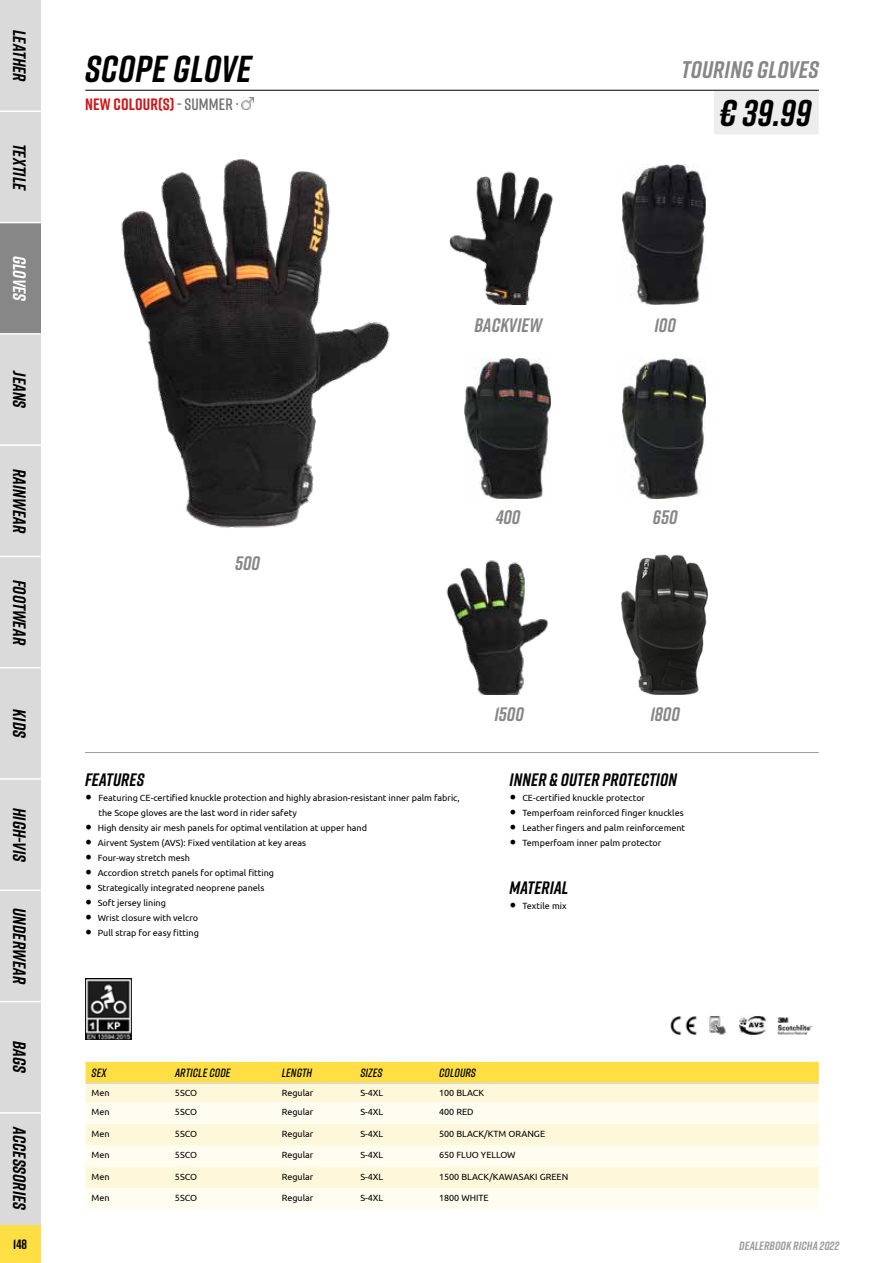
<style>
.page{position:relative;width:893px;height:1263px;background:#fff}
.page>*{position:absolute;margin:0;border:0;box-sizing:border-box;transform-origin:0 0}
.t1{font:italic 700 37.5px "Rift";letter-spacing:.01em;color:#000}
.t2{font:italic 700 37.2px "Rift";color:#000}
.t3{font:italic 700 24px "Rift";letter-spacing:.01em;color:#878787}
.t4{font:italic 700 19.5px "Rift";color:#878787}
.t5{font:italic 700 18px "Rift";letter-spacing:.01em;color:#000}
.t6{font:italic 700 18px "Rift";color:#fff}
.t7{font:700 16.5px "Rift";letter-spacing:.01em;color:#cd1719}
.t8{font:700 13.5px "Rift";color:#000}
.t9{font:italic 600 12px "Rift";letter-spacing:.01em;color:#000}
.t10{font:italic 700 12px "Rift";letter-spacing:.01em;color:#9d9d9c}
.t11{font:9px/15px "Ubuntu";color:#020203}
.t12{font:9px "Ubuntu";color:#000}
.s1{font-weight:600;color:#706f6f}
.s2{color:#ededed}
.s3{font-family:"Minion Pro";font-size:18px;color:#000}
</style>
<div class="page">
<div style="left:0;top:1224px;width:40px;height:39px;background:#ffdf43"></div>
<div style="left:0;top:0;width:40px;height:111px;background:#dadada"></div>
<div style="left:0;top:111px;width:40px;height:112px;background:#dadada"></div>
<div style="left:0;top:223px;width:40px;height:111px;background:#878787"></div>
<div style="left:0;top:334px;width:40px;height:111px;background:#dadada"></div>
<div style="left:0;top:445px;width:40px;height:111px;background:#dadada"></div>
<div style="left:0;top:556px;width:40px;height:112px;background:#dadada"></div>
<div style="left:0;top:668px;width:40px;height:111px;background:#dadada"></div>
<div style="left:0;top:779px;width:40px;height:111px;background:#dadada"></div>
<div style="left:0;top:890px;width:40px;height:111px;background:#dadada"></div>
<div style="left:0;top:1001px;width:40px;height:112px;background:#dadada"></div>
<div style="left:0;top:1113px;width:40px;height:111px;background:#dadada"></div>
<hr style="left:0;top:111px;width:41px;height:1px;background:#fff">
<hr style="left:0;top:222px;width:41px;height:1px;background:#fff">
<hr style="left:0;top:333px;width:41px;height:2px;background:#fff">
<hr style="left:0;top:444px;width:41px;height:2px;background:#fff">
<hr style="left:0;top:556px;width:41px;height:1px;background:#fff">
<hr style="left:0;top:667px;width:41px;height:1px;background:#fff">
<hr style="left:0;top:778px;width:41px;height:2px;background:#fff">
<hr style="left:0;top:889px;width:41px;height:2px;background:#fff">
<hr style="left:0;top:1001px;width:41px;height:1px;background:#fff">
<hr style="left:0;top:1112px;width:41px;height:1px;background:#fff">
<img style="left:121px;top:159px;width:269px;height:369px">
<hr style="left:85px;top:90px;width:734px;height:1px;background:#000">
<svg style="left:241px;top:97px;width:13px;height:13px"></svg>
<hr style="left:85px;top:752px;width:734px;height:1px;background:#9d9d9c">
<svg style="left:670px;top:1015px;width:143px;height:20px"></svg>
<div style="left:714px;top:91px;width:105px;height:43px;background:#ededed"></div>
<img style="left:449px;top:171px;width:104px;height:133px">
<img style="left:464px;top:358px;width:86px;height:140px">
<img style="left:622px;top:165px;width:84px;height:139px">
<img style="left:623px;top:358px;width:83px;height:140px">
<img style="left:621px;top:555px;width:86px;height:140px">
<img style="left:446px;top:560px;width:103px;height:135px">
<img style="left:85px;top:979px;width:47px;height:60px">
<div style="left:86px;top:1062px;width:733px;height:20px;background:#ffdf43"></div>
<div style="left:86px;top:1084px;width:733px;height:18px;background:#fff7da"></div>
<svg style="left:86px;top:1102px;width:733px;height:107px;fill:#fffcf0"></svg>
<hr style="left:86px;top:1082px;width:83px;height:2px;background:#dadada">
<hr style="left:169px;top:1082px;width:107px;height:2px;background:#dadada">
<hr style="left:276px;top:1082px;width:78px;height:2px;background:#dadada">
<hr style="left:354px;top:1082px;width:79px;height:2px;background:#dadada">
<hr style="left:433px;top:1082px;width:386px;height:2px;background:#dadada">
<h3 class="t5" style="left:32px;top:30px;width:54px;rotate:90deg">LEATHER</h3>
<h3 class="t5" style="left:32px;top:144px;width:49px;rotate:90deg">TEXTILE</h3>
<h3 class="t6" style="left:32px;top:256px;width:47px;rotate:90deg">GLOVES</h3>
<h3 class="t5" style="left:32px;top:371px;width:39px;rotate:90deg">JEANS</h3>
<h3 class="t5" style="left:32px;top:469px;width:66px;rotate:90deg">RAINWEAR</h3>
<h3 class="t5" style="left:32px;top:579px;width:67px;rotate:90deg">FOOTWEAR</h3>
<h3 class="t5" style="left:32px;top:709px;width:30px;rotate:90deg">KIDS</h3>
<h3 class="t5" style="left:32px;top:808px;width:56px;rotate:90deg">HIGH-VIS</h3>
<h3 class="t5" style="left:32px;top:908px;width:78px;rotate:90deg">UNDERWEAR</h3>
<h3 class="t5" style="left:32px;top:1041px;width:34px;rotate:90deg">BAGS</h3>
<h3 class="t5" style="left:32px;top:1127px;width:84px;rotate:90deg">ACCESSORIES</h3>
<h1 class="t1" style="left:85px;top:42px;width:168px">SCOPE GLOVE</h1>
<h3 class="t7" style="left:85px;top:92px;width:155px">NEW COLOUR(S) <span class="s1">- SUMMER ·</span></h3>
<h3 class="t3" style="left:682px;top:53px;width:139px">TOURING GLOVES</h3>
<h2 class="t2" style="left:720px;top:87px;width:100px">€ 39.99<span class="s2">.</span></h2>
<h3 class="t4" style="left:475px;top:311px;width:69px">BACKVIEW</h3>
<h3 class="t4" style="left:654px;top:311px;width:23px">100</h3>
<h3 class="t4" style="left:235px;top:549px;width:26px">500</h3>
<h3 class="t4" style="left:496px;top:504px;width:26px">400</h3>
<h3 class="t4" style="left:653px;top:504px;width:26px">650</h3>
<h3 class="t5" style="left:85px;top:767px;width:61px">FEATURES</h3>
<p class="t11" style="left:99px;top:790px;width:363px;text-indent:-14px"><span class="s3">•</span> Featuring CE-certified knuckle protection and highly abrasion-resistant inner palm fabric, the Scope gloves are the last word in rider safety</p>
<p class="t11" style="left:85px;top:820px;width:284px"><span class="s3">•</span> High density air mesh panels for optimal ventilation at upper hand</p>
<p class="t11" style="left:85px;top:835px;width:223px"><span class="s3">•</span> Airvent System (AVS): Fixed ventilation at key areas</p>
<p class="t11" style="left:85px;top:850px;width:106px"><span class="s3">•</span> Four-way stretch mesh</p>
<p class="t11" style="left:85px;top:865px;width:191px"><span class="s3">•</span> Accordion stretch panels for optimal fitting</p>
<p class="t11" style="left:85px;top:880px;width:181px"><span class="s3">•</span> Strategically integrated neoprene panels</p>
<p class="t11" style="left:85px;top:895px;width:82px"><span class="s3">•</span> Soft jersey lining</p>
<p class="t11" style="left:85px;top:910px;width:115px"><span class="s3">•</span> Wrist closure with velcro</p>
<p class="t11" style="left:85px;top:925px;width:115px"><span class="s3">•</span> Pull strap for easy fitting</p>
<h3 class="t4" style="left:494px;top:700px;width:31px">1500</h3>
<h3 class="t4" style="left:650px;top:700px;width:31px">1800</h3>
<h3 class="t5" style="left:510px;top:767px;width:169px">INNER &amp; OUTER PROTECTION</h3>
<p class="t11" style="left:510px;top:790px;width:137px"><span class="s3">•</span> CE-certified knuckle protector</p>
<p class="t11" style="left:510px;top:805px;width:176px"><span class="s3">•</span> Temperfoam reinforced finger knuckles</p>
<p class="t11" style="left:510px;top:820px;width:177px"><span class="s3">•</span> Leather fingers and palm reinforcement</p>
<p class="t11" style="left:510px;top:835px;width:153px"><span class="s3">•</span> Temperfoam inner palm protector</p>
<h3 class="t5" style="left:510px;top:875px;width:60px">MATERIAL</h3>
<p class="t11" style="left:510px;top:898px;width:59px"><span class="s3">•</span> Textile mix</p>
<h3 class="t9" style="left:92px;top:1064px;width:16px">SEX</h3>
<h3 class="t9" style="left:175px;top:1064px;width:57px">ARTICLE CODE</h3>
<h3 class="t9" style="left:282px;top:1064px;width:32px">LENGTH</h3>
<h3 class="t9" style="left:360px;top:1064px;width:24px">SIZES</h3>
<h3 class="t9" style="left:439px;top:1064px;width:38px">COLOURS</h3>
<p class="t12" style="left:92px;top:1087px;width:20px">Men</p>
<p class="t12" style="left:175px;top:1087px;width:24px">5SCO</p>
<p class="t12" style="left:282px;top:1087px;width:33px">Regular</p>
<p class="t12" style="left:360px;top:1087px;width:24px">S-4XL</p>
<p class="t12" style="left:439px;top:1087px;width:47px">100 BLACK</p>
<p class="t12" style="left:92px;top:1106px;width:20px">Men</p>
<p class="t12" style="left:175px;top:1106px;width:24px">5SCO</p>
<p class="t12" style="left:282px;top:1106px;width:33px">Regular</p>
<p class="t12" style="left:360px;top:1106px;width:24px">S-4XL</p>
<p class="t12" style="left:439px;top:1106px;width:36px">400 RED</p>
<p class="t12" style="left:92px;top:1128px;width:20px">Men</p>
<p class="t12" style="left:175px;top:1128px;width:24px">5SCO</p>
<p class="t12" style="left:282px;top:1128px;width:33px">Regular</p>
<p class="t12" style="left:360px;top:1128px;width:24px">S-4XL</p>
<p class="t12" style="left:439px;top:1128px;width:108px">500 BLACK/KTM ORANGE</p>
<p class="t12" style="left:92px;top:1149px;width:20px">Men</p>
<p class="t12" style="left:175px;top:1149px;width:24px">5SCO</p>
<p class="t12" style="left:282px;top:1149px;width:33px">Regular</p>
<p class="t12" style="left:360px;top:1149px;width:24px">S-4XL</p>
<p class="t12" style="left:439px;top:1149px;width:78px">650 FLUO YELLOW</p>
<p class="t12" style="left:92px;top:1171px;width:20px">Men</p>
<p class="t12" style="left:175px;top:1171px;width:24px">5SCO</p>
<p class="t12" style="left:282px;top:1171px;width:33px">Regular</p>
<p class="t12" style="left:360px;top:1171px;width:24px">S-4XL</p>
<p class="t12" style="left:439px;top:1171px;width:131px">1500 BLACK/KAWASAKI GREEN</p>
<p class="t12" style="left:92px;top:1192px;width:20px">Men</p>
<p class="t12" style="left:175px;top:1192px;width:24px">5SCO</p>
<p class="t12" style="left:282px;top:1192px;width:33px">Regular</p>
<p class="t12" style="left:360px;top:1192px;width:24px">S-4XL</p>
<p class="t12" style="left:439px;top:1192px;width:51px">1800 WHITE</p>
<h3 class="t8" style="left:13px;top:1234px;width:15px">148</h3>
<h3 class="t10" style="left:739px;top:1237px;width:101px">DEALERBOOK RICHA 2022</h3>
</div>
